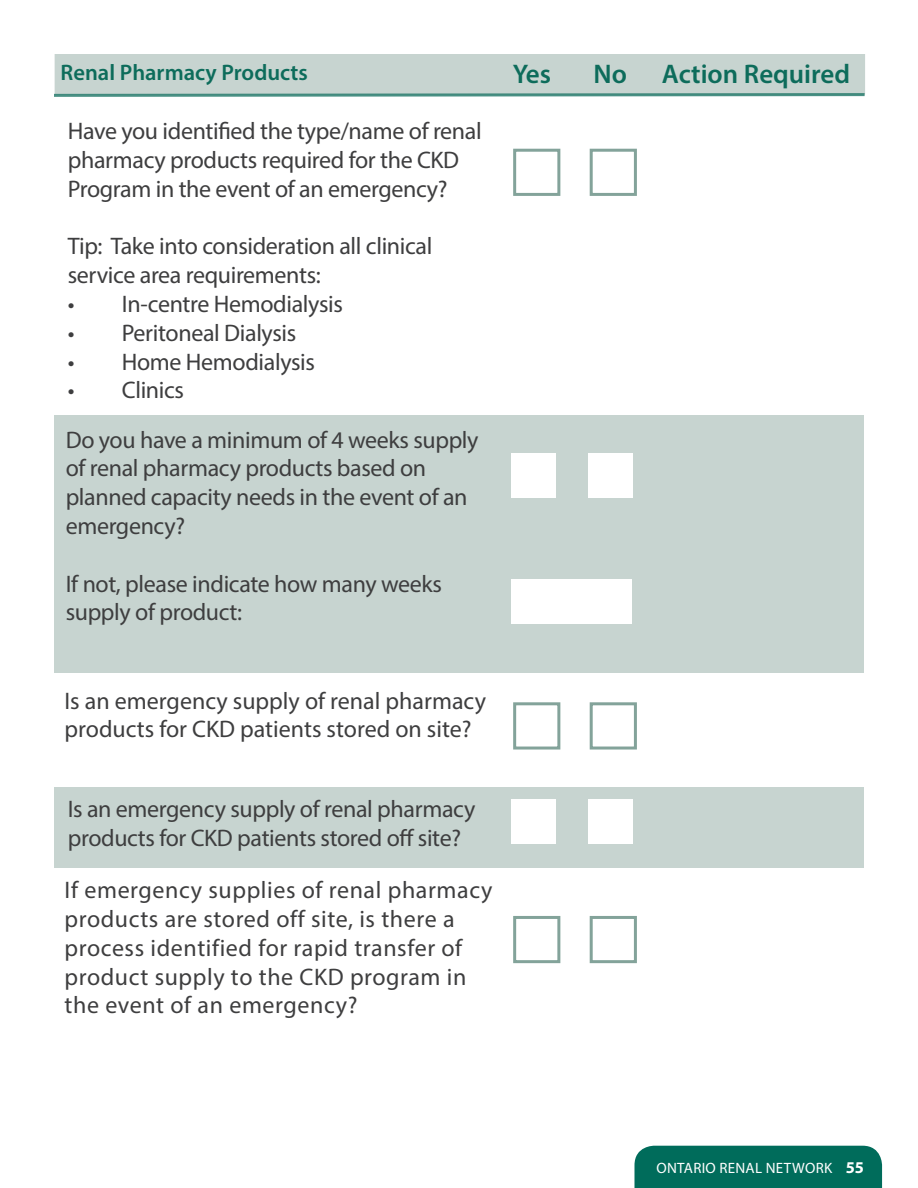
<style>
.page{position:relative;width:918px;height:1188px;background:#fff}
.page>*{position:absolute;margin:0;border:0;box-sizing:border-box;transform-origin:0 0}
.t1{font:600 27px "Myriad Pro";color:#0d6c5b}
.t2{font:24px/28.8px "Myriad Pro";letter-spacing:-.015em;color:#3e3e3f}
.t3{font:24px/28.8px "Myriad Pro";letter-spacing:.025em;color:#3e3e3f}
.t4{font:600 22.5px "Myriad Pro";color:#0d6c5b}
.t5{font:15px "Myriad Pro";letter-spacing:.02em;color:#fff}
.s1{font-weight:700;font-size:16.5px}
</style>
<div class="page">
<div style="left:634px;top:1146px;width:248px;height:42px;background:#006c5b"></div>
<div style="left:54px;top:787px;width:809px;height:80px;background:#c7d4d0"></div>
<div style="left:54px;top:416px;width:809px;height:257px;background:#c7d4d0"></div>
<svg style="left:54px;top:54px;width:811px;height:43px;background:#becfca"></svg>
<div style="left:513px;top:149px;width:47px;height:47px;border:3px solid #83a39a"></div>
<svg style="left:589px;top:148px;width:48px;height:48px"></svg>
<div style="left:511px;top:453px;width:45px;height:45px;background:#fff"></div>
<div style="left:588px;top:453px;width:44px;height:45px;background:#fff"></div>
<div style="left:511px;top:579px;width:121px;height:45px;background:#fff"></div>
<div style="left:513px;top:702px;width:47px;height:48px;border:3px solid #83a39a"></div>
<svg style="left:589px;top:702px;width:48px;height:48px"></svg>
<div style="left:511px;top:799px;width:45px;height:44px;background:#fff"></div>
<div style="left:588px;top:799px;width:44px;height:44px;background:#fff"></div>
<div style="left:513px;top:916px;width:47px;height:47px;border:3px solid #83a39a"></div>
<svg style="left:589px;top:916px;width:48px;height:48px"></svg>
<h1 class="t4" style="left:61px;top:58px;width:249px">Renal Pharmacy Products</h1>
<h1 class="t1" style="left:513px;top:57px;width:40px">Yes</h1>
<h1 class="t1" style="left:594px;top:57px;width:35px">No</h1>
<h1 class="t1" style="left:662px;top:57px;width:190px">Action Required</h1>
<p class="t2" style="left:68px;top:116px;width:415px">Have you identified the type/name of renal pharmacy products required for the CKD<br>Program in the event of an emergency?</p>
<p class="t2" style="left:68px;top:232px;width:366px">Tip: Take into consideration all clinical service area requirements:</p>
<p class="t2" style="left:68px;top:289px;width:277px">• In-centre Hemodialysis</p>
<p class="t2" style="left:68px;top:318px;width:230px">• Peritoneal Dialysis</p>
<p class="t2" style="left:68px;top:347px;width:249px">• Home Hemodialysis</p>
<p class="t2" style="left:68px;top:376px;width:118px">• Clinics</p>
<p class="t2" style="left:66px;top:425px;width:414px">Do you have a minimum of 4 weeks supply of renal pharmacy products based on planned capacity needs in the event of an emergency?</p>
<p class="t2" style="left:66px;top:569px;width:378px">If not, please indicate how many weeks supply of product:</p>
<p class="t2" style="left:65px;top:686px;width:423px">Is an emergency supply of renal pharmacy products for CKD patients stored on site?</p>
<p class="t2" style="left:68px;top:794px;width:409px">Is an emergency supply of renal pharmacy products for CKD patients stored off site?</p>
<h1 class="t3" style="left:65px;top:875px;width:429px">If emergency supplies of renal pharmacy products are stored off site, is there a process identified for rapid transfer of product supply to the CKD program in the event of an emergency?</h1>
<p class="t5" style="left:656px;top:1158px;width:209px">ONTARIO RENAL NETWORK <span class="s1">55</span></p>
</div>
